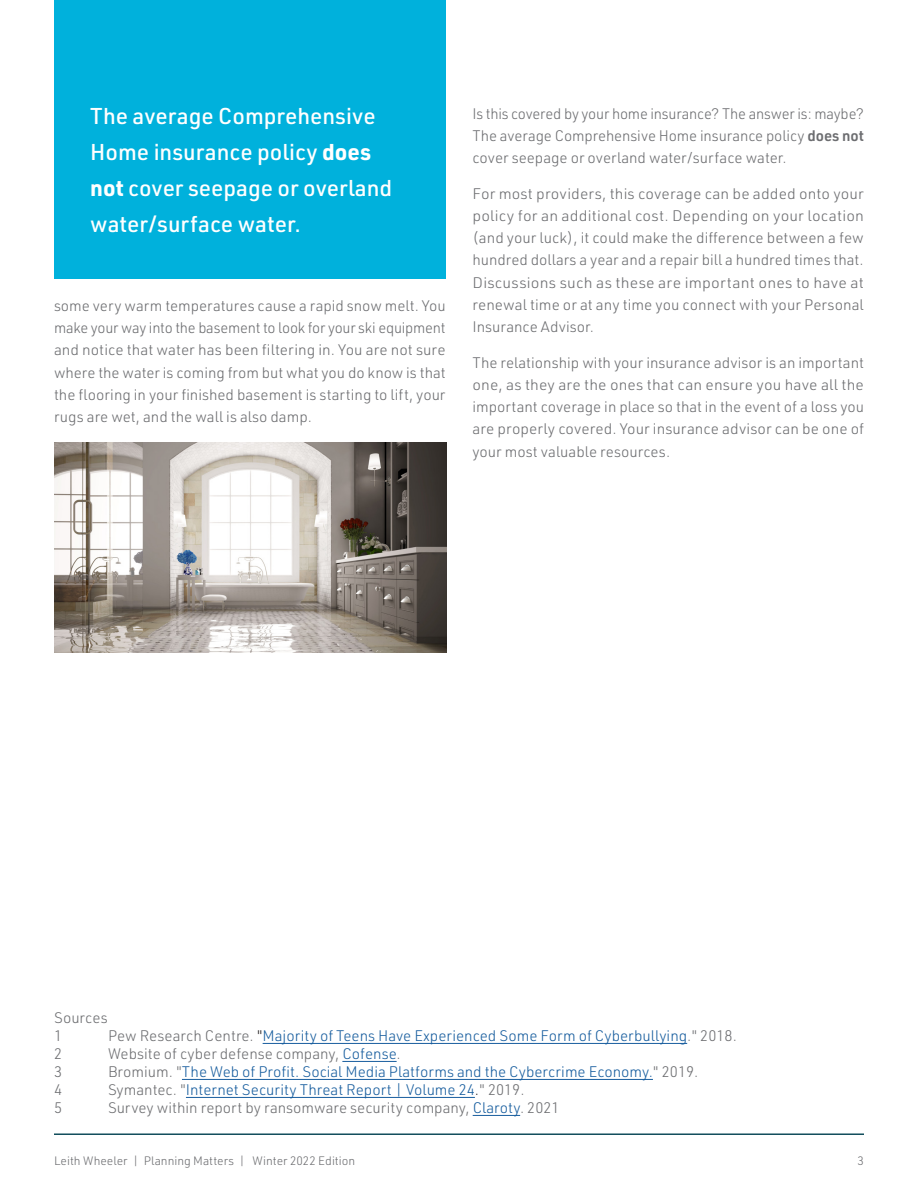
<style>
.page{position:relative;width:918px;height:1188px;background:#fff}
.page>*{position:absolute;margin:0;border:0;box-sizing:border-box;transform-origin:0 0}
.New_Justified{font:500 22.5px/36px "URWDIN";color:#fff}
.New_Justified-2{font:300 15px/22.2px "URWDIN";color:#6c6d70;text-align:justify}
.t1{font:300 15px "URWDIN";color:#175d9e}
.t2{font:300 12px "URWDIN";color:#6c6d70}
.s1{font-weight:700}
.s2{font-weight:600}
.s3{color:#6c6d70}
.s4{color:#231f20}
.s5{color:#175d9e}
</style>
<div class="page">
<hr style="left:54px;top:1134px;width:810px;height:1px;background:#004150">
<hr style="left:263px;top:1043px;width:424px;height:1px;background:#175d9e">
<hr style="left:342px;top:1061px;width:55px;height:1px;background:#175d9e">
<hr style="left:182px;top:1079px;width:471px;height:1px;background:#175d9e">
<hr style="left:186px;top:1097px;width:289px;height:1px;background:#175d9e">
<hr style="left:473px;top:1115px;width:47px;height:1px;background:#175d9e">
<div style="left:54px;top:0;width:392px;height:279px;background:#00b1dc"></div>
<img style="left:54px;top:443px;width:392px;height:209px">
<p class="New_Justified" style="left:90px;top:97px;width:304px">The average Comprehensive<br>Home insurance policy <span class="s1">does not</span> cover seepage or overland water/surface water.</p>
<p class="New_Justified-2" style="left:54px;top:294px;width:393px">some very warm temperatures cause a rapid snow melt. You make your way into the basement to look for your ski equipment and notice that water has been filtering in. You are not sure where the water is coming from but what you do know is that the flooring in your finished basement is starting to lift, your rugs are wet, and the wall is also damp.</p>
<p class="New_Justified-2" style="left:472px;top:102px;width:393px">Is this covered by your home insurance? The answer is: maybe?<br>The average Comprehensive Home insurance policy <span class="s2">does not </span>cover seepage or overland water/surface water.</p>
<p class="New_Justified-2" style="left:472px;top:182px;width:393px">For most providers, this coverage can be added onto your policy for an additional cost. Depending on your location (and your luck), it could make the difference between a few hundred dollars a year and a repair bill a hundred times that.<br>Discussions such as these are important ones to have at renewal time or at any time you connect with your Personal Insurance Advisor.</p>
<p class="New_Justified-2" style="left:472px;top:351px;width:393px">The relationship with your insurance advisor is an important one, as they are the ones that can ensure you have all the important coverage in place so that in the event of a loss you are properly covered. Your insurance advisor can be one of your most valuable resources.</p>
<p class="New_Justified-2" style="left:54px;top:1006px;width:55px">Sources</p>
<p class="New_Justified-2" style="left:54px;top:1024px;width:10px">1</p>
<p class="t1" style="left:108px;top:1026px;width:630px"><span class="s3">Pew Research Centre.</span> <span class="s4">"</span>Majority of Teens Have Experienced Some Form of Cyberbullying<span class="s3">." 2018.</span></p>
<p class="New_Justified-2" style="left:54px;top:1042px;width:10px">2</p>
<p class="New_Justified-2" style="left:108px;top:1042px;width:294px">Website of cyber defense company, <span class="s5">Cofense</span>.</p>
<p class="New_Justified-2" style="left:54px;top:1060px;width:10px">3</p>
<p class="t1" style="left:108px;top:1062px;width:592px"><span class="s3">Bromium. "</span>The Web of Profit. Social Media Platforms and the Cybercrime Economy.<span class="s3">" 2019.</span></p>
<p class="New_Justified-2" style="left:54px;top:1078px;width:10px">4</p>
<p class="t1" style="left:108px;top:1080px;width:418px"><span class="s3">Symantec. "</span>Internet Security Threat Report | Volume 24<span class="s4">.</span><span class="s3">" 2019.</span></p>
<p class="New_Justified-2" style="left:54px;top:1096px;width:10px">5</p>
<p class="New_Justified-2" style="left:108px;top:1096px;width:453px">Survey within report by ransomware security company, <span class="s5">Claroty</span>. 2021</p>
<p class="t2" style="left:54px;top:1153px;width:303px">Leith Wheeler | Planning Matters | Winter 2022 Edition</p>
<p class="t2" style="left:858px;top:1153px;width:8px">3</p>
</div>
